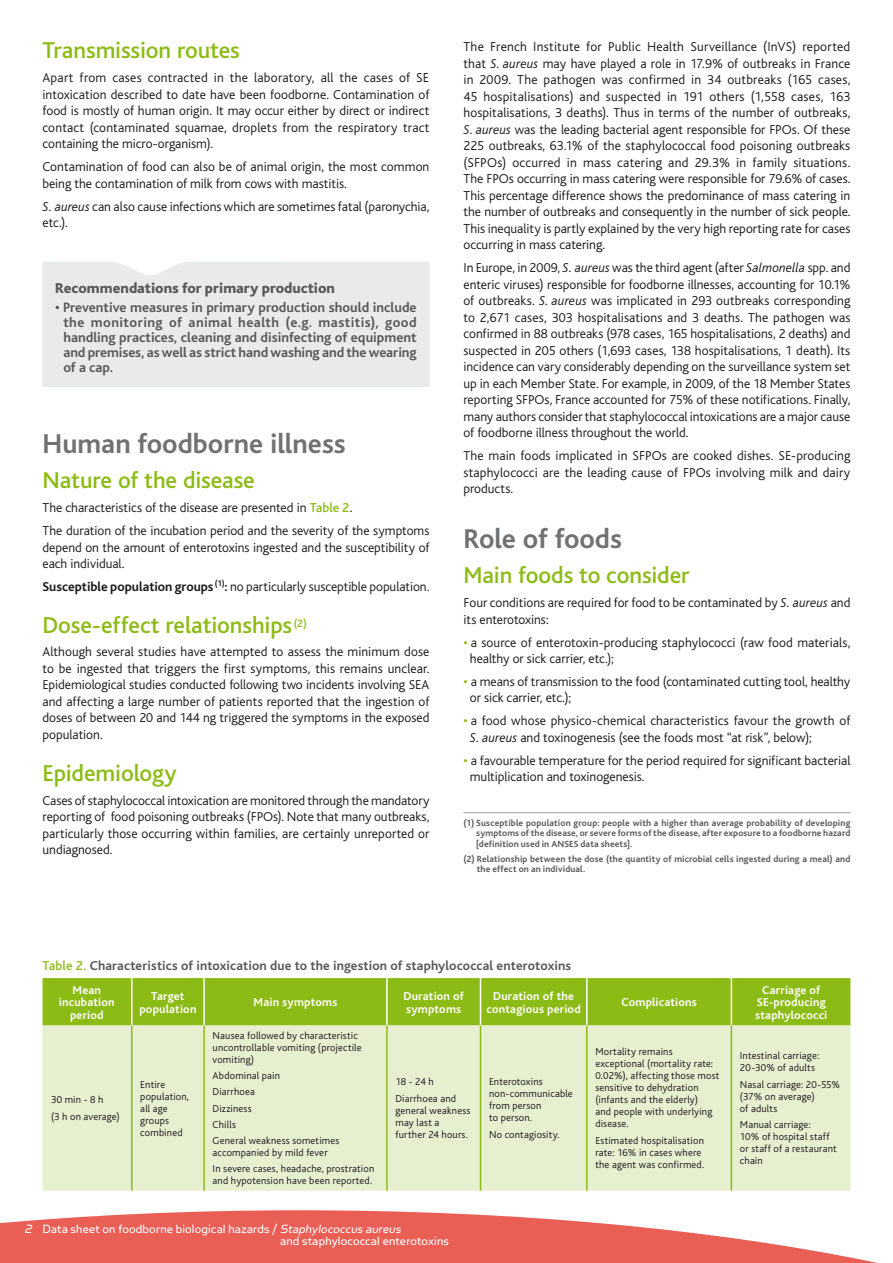
<style>
.page{position:relative;width:893px;height:1263px;background:#fff}
.page>*{position:absolute;margin:0;border:0;box-sizing:border-box;transform-origin:0 0}
.t1{font:700 28.5px "Bliss";color:#707173}
.t2{font:500 24px "Bliss";letter-spacing:-.005em;color:#8dbb15}
.t3{font:800 15px "Bliss";color:#58585a}
.t4{font:700 14.25px/15px "Bliss";letter-spacing:-.005em;color:#58585a;text-align:justify}
.t5{font:300 13.5px/16.5px "Bliss";color:#1a171c}
.t6{font:13.5px/12px "Simian Text Orangutan";letter-spacing:.01em;color:#fff}
.t7{font:700 13.5px "Bliss";letter-spacing:.01em;color:#58585a}
.t8{font:italic 13.5px "Simian Text Orangutan";color:#fff}
.t9{font:700 12px/12.8px "Bliss";letter-spacing:.015em;color:#fff;text-align:center}
.t10{font:300 10.5px/12px "Bliss";letter-spacing:.015em;color:#1a171c}
.t11{font:700 9.3px/10.5px "Bliss";letter-spacing:.015em;color:#58585a;text-align:justify}
.s1{font-style:italic}
.s2{font-weight:500;color:#8dbb15}
.s3{font-weight:700}
</style>
<div class="page">
<svg style="left:0;top:1210px;width:877px;height:53px;fill:#e95f56"></svg>
<div style="left:43px;top:262px;width:386px;height:125px;background:#e9eaea"></div>
<hr style="left:463px;top:812px;width:387px;height:1px;background:#9d9ea0">
<div style="left:43px;top:978px;width:807px;height:47px;background:#8dbb15"></div>
<div style="left:43px;top:1025px;width:807px;height:166px;background:#e6efcf"></div>
<hr style="left:131px;top:978px;width:2px;height:47px;background:#fff">
<hr style="left:203px;top:978px;width:2px;height:47px;background:#fff">
<hr style="left:386px;top:978px;width:2px;height:47px;background:#fff">
<hr style="left:480px;top:978px;width:1px;height:47px;background:#fff">
<hr style="left:586px;top:978px;width:2px;height:47px;background:#fff">
<hr style="left:731px;top:978px;width:1px;height:47px;background:#fff">
<hr style="left:131px;top:1025px;width:2px;height:166px;background:#8dbb15">
<hr style="left:203px;top:1025px;width:2px;height:166px;background:#8dbb15">
<hr style="left:386px;top:1025px;width:2px;height:166px;background:#8dbb15">
<hr style="left:480px;top:1025px;width:1px;height:166px;background:#8dbb15">
<hr style="left:586px;top:1025px;width:2px;height:166px;background:#8dbb15">
<hr style="left:731px;top:1025px;width:1px;height:166px;background:#8dbb15">
<h2 class="t2" style="left:43px;top:38px;width:199px">Transmission routes</h2>
<p class="t5" style="left:43px;top:70px;width:388px;text-align:justify">Apart from cases contracted in the laboratory, all the cases of SE intoxication described to date have been foodborne. Contamination of food is mostly of human origin. It may occur either by direct or indirect contact (contaminated squamae, droplets from the respiratory tract containing the micro-organism).</p>
<p class="t5" style="left:43px;top:159px;width:388px">Contamination of food can also be of animal origin, the most common being the contamination of milk from cows with mastitis.</p>
<p class="t5" style="left:43px;top:198px;width:388px"><span class="s1">S. aureus</span> can also cause infections which are sometimes fatal (paronychia, etc.).</p>
<p class="t3" style="left:55px;top:280px;width:281px">Recommendations for primary production</p>
<p class="t4" style="left:63px;top:300px;width:355px;text-indent:-8px">• Preventive measures in primary production should include the monitoring of animal health (e.g. mastitis), good handling practices, cleaning and disinfecting of equipment and premises, as well as strict hand washing and the wearing of a cap.</p>
<h1 class="t1" style="left:43px;top:429px;width:305px">Human foodborne illness</h1>
<h2 class="t2" style="left:43px;top:468px;width:214px">Nature of the disease</h2>
<p class="t5" style="left:43px;top:496px;width:388px;line-height:23px">The characteristics of the disease are presented in <span class="s2">Table 2</span>.<br>The duration of the incubation period and the severity of the symptoms</p>
<p class="t5" style="left:43px;top:539px;width:388px">depend on the amount of enterotoxins ingested and the susceptibility of each individual.</p>
<p class="t5" style="left:43px;top:578px;width:388px"><span class="s3">Susceptible population groups</span> <sup>(1)</sup><span class="s3">:</span> no particularly susceptible population.</p>
<h2 class="t2" style="left:43px;top:612px;width:266px">Dose-effect relationships<sup>(2)</sup></h2>
<p class="t5" style="left:43px;top:644px;width:388px;text-align:justify">Although several studies have attempted to assess the minimum dose to be ingested that triggers the first symptoms, this remains unclear.<br>Epidemiological studies conducted following two incidents involving SEA and affecting a large number of patients reported that the ingestion of doses of between 20 and 144 ng triggered the symptoms in the exposed population.</p>
<h2 class="t2" style="left:43px;top:760px;width:136px">Epidemiology</h2>
<p class="t5" style="left:43px;top:792px;width:388px;text-align:justify">Cases of staphylococcal intoxication are monitored through the mandatory reporting of food poisoning outbreaks (FPOs). Note that many outbreaks, particularly those occurring within families, are certainly unreported or undiagnosed.</p>
<p class="t5" style="left:463px;top:39px;width:389px;text-align:justify">The French Institute for Public Health Surveillance (InVS) reported that <span class="s1">S. aureus</span> may have played a role in 17.9% of outbreaks in France in 2009. The pathogen was confirmed in 34 outbreaks (165 cases, 45 hospitalisations) and suspected in 191 others (1,558 cases, 163 hospitalisations, 3 deaths). Thus in terms of the number of outbreaks, <span class="s1">S. aureus</span> was the leading bacterial agent responsible for FPOs. Of these 225 outbreaks, 63.1% of the staphylococcal food poisoning outbreaks (SFPOs) occurred in mass catering and 29.3% in family situations.<br>The FPOs occurring in mass catering were responsible for 79.6% of cases.<br>This percentage difference shows the predominance of mass catering in the number of outbreaks and consequently in the number of sick people.<br>This inequality is partly explained by the very high reporting rate for cases occurring in mass catering.</p>
<p class="t5" style="left:463px;top:260px;width:388px;text-align:justify">In Europe, in 2009, <span class="s1">S. aureus</span> was the third agent (after <span class="s1">Salmonella</span> spp. and enteric viruses) responsible for foodborne illnesses, accounting for 10.1% of outbreaks. <span class="s1">S. aureus</span> was implicated in 293 outbreaks corresponding to 2,671 cases, 303 hospitalisations and 3 deaths. The pathogen was confirmed in 88 outbreaks (978 cases, 165 hospitalisations, 2 deaths) and suspected in 205 others (1,693 cases, 138 hospitalisations, 1 death). Its incidence can vary considerably depending on the surveillance system set up in each Member State. For example, in 2009, of the 18 Member States reporting SFPOs, France accounted for 75% of these notifications. Finally, many authors consider that staphylococcal intoxications are a major cause of foodborne illness throughout the world.</p>
<p class="t5" style="left:463px;top:448px;width:388px;text-align:justify">The main foods implicated in SFPOs are cooked dishes. SE-producing staphylococci are the leading cause of FPOs involving milk and dairy products.</p>
<h1 class="t1" style="left:463px;top:524px;width:160px">Role of foods</h1>
<h2 class="t2" style="left:463px;top:563px;width:228px">Main foods to consider</h2>
<p class="t5" style="left:463px;top:595px;width:388px">Four conditions are required for food to be contaminated by <span class="s1">S. aureus</span> and its enterotoxins:</p>
<p class="t5" style="left:470px;top:634px;width:382px;text-indent:-6px"><span class="s2">•</span> a source of enterotoxin-producing staphylococci (raw food materials, healthy or sick carrier, etc.);</p>
<p class="t5" style="left:470px;top:673px;width:382px;text-indent:-6px"><span class="s2">•</span> a means of transmission to the food (contaminated cutting tool, healthy or sick carrier, etc.);</p>
<p class="t5" style="left:470px;top:713px;width:382px;text-indent:-6px"><span class="s2">•</span> a food whose physico-chemical characteristics favour the growth of<br><span class="s1">S. aureus</span> and toxinogenesis (see the foods most “at risk”, below);</p>
<p class="t5" style="left:470px;top:752px;width:382px;text-indent:-6px"><span class="s2">•</span> a favourable temperature for the period required for significant bacterial multiplication and toxinogenesis.</p>
<p class="t11" style="left:476px;top:818px;width:376px;text-indent:-13px">(1) Susceptible population group: people with a higher than average probability of developing symptoms of the disease, or severe forms of the disease, after exposure to a foodborne hazard [definition used in ANSES data sheets].</p>
<p class="t11" style="left:477px;top:853px;width:375px;text-indent:-13px">(2) Relationship between the dose (the quantity of microbial cells ingested during a meal) and the effect on an individual.</p>
<p class="t7" style="left:43px;top:958px;width:530px"><span class="s2">Table 2.</span> Characteristics of intoxication due to the ingestion of staphylococcal enterotoxins</p>
<p class="t9" style="left:59px;top:983px;width:57px">Mean incubation period</p>
<p class="t9" style="left:139px;top:990px;width:59px">Target population</p>
<p class="t9" style="left:254px;top:996px;width:85px">Main symptoms</p>
<p class="t9" style="left:403px;top:990px;width:62px;text-align:left">Duration of symptoms</p>
<p class="t9" style="left:487px;top:990px;width:96px">Duration of the contagious period</p>
<p class="t9" style="left:621px;top:996px;width:77px">Complications</p>
<p class="t10" style="left:51px;top:1092px;width:70px;line-height:16.2px">30 min - 8 h<br>(3 h on average)</p>
<p class="t10" style="left:140px;top:1078px;width:50px">Entire population, all age groups combined</p>
<p class="t10" style="left:213px;top:1029px;width:151px">Nausea followed by characteristic uncontrollable vomiting (projectile vomiting)</p>
<p class="t10" style="left:213px;top:1068px;width:128px;line-height:16.2px">Abdominal pain<br>Diarrhoea<br>Dizziness<br>Chills<br>General weakness sometimes</p>
<p class="t10" style="left:213px;top:1145px;width:163px;line-height:16.2px">accompanied by mild fever<br>In severe cases, headache, prostration</p>
<p class="t10" style="left:213px;top:1175px;width:161px">and hypotension have been reported.</p>
<p class="t10" style="left:395px;top:1074px;width:62px;line-height:16.2px">18 - 24 h<br>Diarrhoea and</p>
<p class="t10" style="left:395px;top:1104px;width:77px">general weakness may last a further 24 hours.</p>
<p class="t10" style="left:489px;top:1076px;width:85px">Enterotoxins non-communicable from person<br>to person.</p>
<p class="t10" style="left:489px;top:1128px;width:72px">No contagiosity.</p>
<p class="t10" style="left:595px;top:1046px;width:126px">Mortality remains exceptional (mortality rate:<br>0.02%), affecting those most sensitive to dehydration (infants and the elderly)<br>and people with underlying disease.</p>
<p class="t10" style="left:595px;top:1134px;width:110px">Estimated hospitalisation rate: 16% in cases where the agent was confirmed.</p>
<p class="t8" style="left:25px;top:1221px;width:11px">2</p>
<p class="t6" style="left:280px;top:1223px;width:170px;text-indent:-238px">Data sheet on foodborne biological hazards / <span class="s1">Staphylococcus aureus<br></span>and staphylococcal enterotoxins</p>
<p class="t9" style="left:755px;top:983px;width:74px">Carriage of<br>SE-producing staphylococci</p>
<p class="t10" style="left:740px;top:1050px;width:81px">Intestinal carriage:<br>20-30% of adults</p>
<p class="t10" style="left:740px;top:1078px;width:102px">Nasal carriage: 20-55% (37% on average)<br>of adults</p>
<p class="t10" style="left:740px;top:1118px;width:98px">Manual carriage:<br>10% of hospital staff or staff of a restaurant chain</p>
</div>
